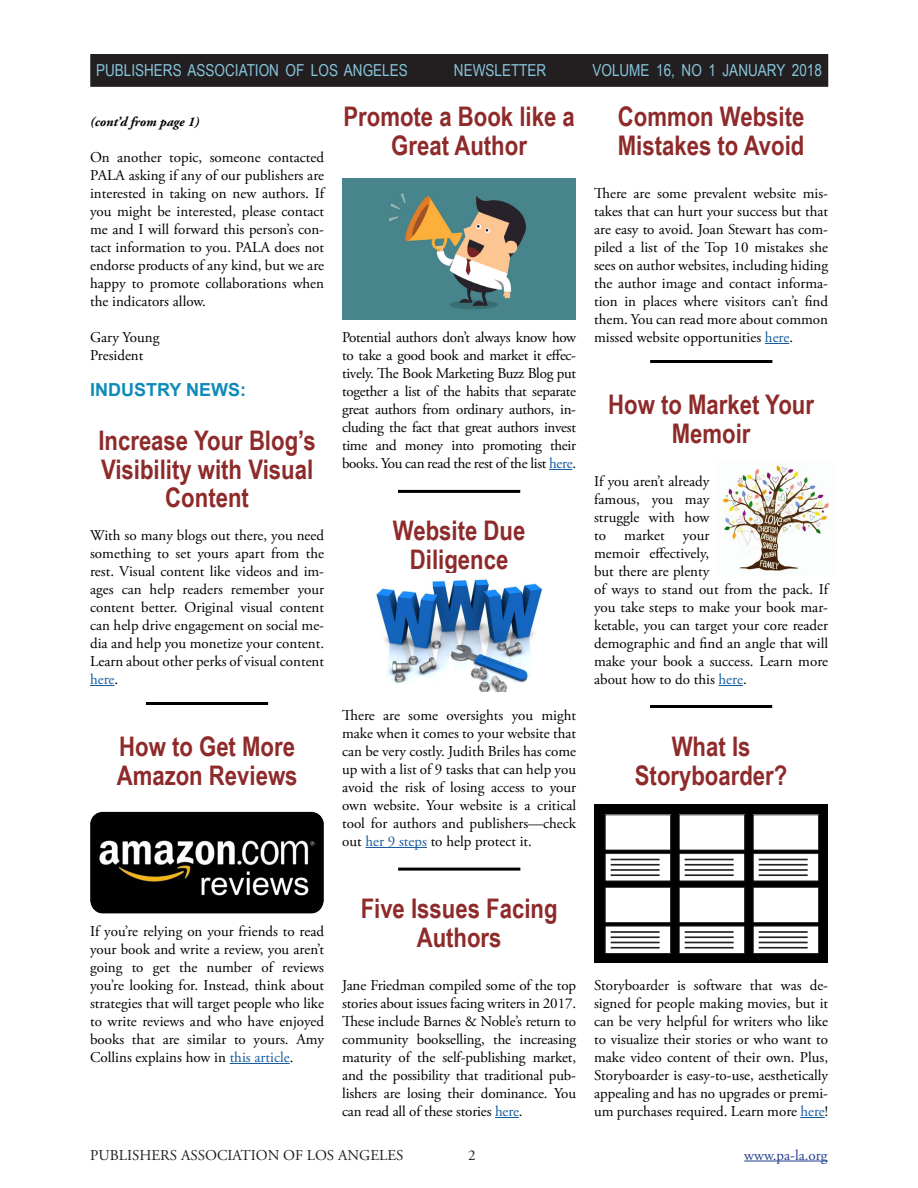
<style>
.page{position:relative;width:918px;height:1188px;background:#fff}
.page>*{position:absolute;margin:0;border:0;box-sizing:border-box;transform-origin:0 0}
.Text_Second_Header{font:700 27px/28.5px "Arial Narrow";color:#8e2a2a;text-align:center}
.Main_Text{font:700 18px "Arial";color:#0e8bb9}
.t1{font:16.5px "Arial Narrow";color:#86c5dc}
.Main_Text-2{font:15px/18px "Adobe Garamond Pro";color:#000;text-align:justify}
.t2{font:15px "Adobe Garamond Pro";color:#231f20}
.t3{font:15px "Adobe Garamond Pro";color:#253f8e}
.Con_t_from_p__X{font:italic 700 13.5px "Adobe Garamond Pro";color:#000}
.s1{color:#175d9e}
</style>
<div class="page">
<div style="left:91px;top:55px;width:737px;height:31px;background:#231f20"></div>
<div style="left:90px;top:54px;width:738px;height:33px;border:2px solid #231f20"></div>
<hr style="left:744px;top:1161px;width:84px;height:1px;background:#253f8e">
<svg style="left:90px;top:685px;width:25px;height:1px"></svg>
<hr style="left:230px;top:1063px;width:60px;height:1px;background:#175d9e">
<svg style="left:549px;top:469px;width:23px;height:1px"></svg>
<hr style="left:365px;top:847px;width:62px;height:1px;background:#175d9e">
<svg style="left:495px;top:1117px;width:24px;height:1px"></svg>
<svg style="left:765px;top:343px;width:24px;height:1px"></svg>
<svg style="left:719px;top:685px;width:24px;height:1px"></svg>
<svg style="left:800px;top:1117px;width:25px;height:1px"></svg>
<img style="left:90px;top:811px;width:234px;height:103px">
<hr style="left:146px;top:702px;width:122px;height:3px;background:#000">
<img style="left:342px;top:179px;width:234px;height:140px">
<img style="left:376px;top:577px;width:167px;height:115px">
<img style="left:722px;top:465px;width:107px;height:106px">
<hr style="left:398px;top:490px;width:122px;height:3px;background:#000">
<hr style="left:398px;top:868px;width:122px;height:3px;background:#000">
<hr style="left:650px;top:360px;width:122px;height:3px;background:#000">
<hr style="left:650px;top:705px;width:122px;height:3px;background:#000">
<div style="left:594px;top:805px;width:234px;height:158px;background:#000"></div>
<div style="left:605px;top:815px;width:66px;height:35px;background:#fff"></div>
<div style="left:605px;top:815px;width:66px;height:35px;border:1px solid #231f20"></div>
<div style="left:605px;top:854px;width:66px;height:27px;background:#fff"></div>
<div style="left:605px;top:853px;width:66px;height:28px;border:1px solid #231f20"></div>
<hr style="left:611px;top:859px;width:49px;height:1px;background:#231f20">
<hr style="left:611px;top:864px;width:49px;height:2px;background:#231f20">
<hr style="left:611px;top:869px;width:49px;height:2px;background:#231f20">
<hr style="left:611px;top:874px;width:49px;height:2px;background:#231f20">
<div style="left:679px;top:815px;width:66px;height:35px;background:#fff"></div>
<div style="left:679px;top:815px;width:66px;height:35px;border:1px solid #231f20"></div>
<div style="left:679px;top:854px;width:66px;height:27px;background:#fff"></div>
<div style="left:679px;top:853px;width:66px;height:28px;border:1px solid #231f20"></div>
<hr style="left:685px;top:859px;width:49px;height:1px;background:#231f20">
<hr style="left:685px;top:864px;width:49px;height:2px;background:#231f20">
<hr style="left:685px;top:869px;width:49px;height:2px;background:#231f20">
<hr style="left:685px;top:874px;width:49px;height:2px;background:#231f20">
<div style="left:753px;top:815px;width:66px;height:35px;background:#fff"></div>
<div style="left:753px;top:815px;width:66px;height:35px;border:1px solid #231f20"></div>
<div style="left:753px;top:854px;width:66px;height:27px;background:#fff"></div>
<div style="left:753px;top:853px;width:66px;height:28px;border:1px solid #231f20"></div>
<hr style="left:759px;top:859px;width:49px;height:1px;background:#231f20">
<hr style="left:759px;top:864px;width:49px;height:2px;background:#231f20">
<hr style="left:759px;top:869px;width:49px;height:2px;background:#231f20">
<hr style="left:759px;top:874px;width:49px;height:2px;background:#231f20">
<div style="left:605px;top:887px;width:66px;height:36px;background:#fff"></div>
<div style="left:605px;top:887px;width:66px;height:36px;border:1px solid #231f20"></div>
<svg style="left:607px;top:928px;width:62px;height:24px"></svg>
<div style="left:605px;top:926px;width:66px;height:28px;border:1px solid #231f20"></div>
<hr style="left:611px;top:931px;width:49px;height:2px;background:#231f20">
<hr style="left:611px;top:936px;width:49px;height:2px;background:#231f20">
<hr style="left:611px;top:942px;width:49px;height:1px;background:#231f20">
<hr style="left:611px;top:947px;width:49px;height:2px;background:#231f20">
<div style="left:679px;top:887px;width:66px;height:36px;background:#fff"></div>
<div style="left:679px;top:887px;width:66px;height:36px;border:1px solid #231f20"></div>
<svg style="left:681px;top:928px;width:62px;height:24px"></svg>
<div style="left:679px;top:926px;width:66px;height:28px;border:1px solid #231f20"></div>
<hr style="left:685px;top:931px;width:49px;height:2px;background:#231f20">
<hr style="left:685px;top:936px;width:49px;height:2px;background:#231f20">
<hr style="left:685px;top:942px;width:49px;height:1px;background:#231f20">
<hr style="left:685px;top:947px;width:49px;height:2px;background:#231f20">
<div style="left:753px;top:887px;width:66px;height:36px;background:#fff"></div>
<div style="left:753px;top:887px;width:66px;height:36px;border:1px solid #231f20"></div>
<svg style="left:755px;top:928px;width:62px;height:24px"></svg>
<div style="left:753px;top:926px;width:66px;height:28px;border:1px solid #231f20"></div>
<hr style="left:759px;top:931px;width:49px;height:2px;background:#231f20">
<hr style="left:759px;top:936px;width:49px;height:2px;background:#231f20">
<hr style="left:759px;top:942px;width:49px;height:1px;background:#231f20">
<hr style="left:759px;top:947px;width:49px;height:2px;background:#231f20">
<p class="t1" style="left:96px;top:59px;width:313px">PUBLISHERS ASSOCIATION OF LOS ANGELES</p>
<p class="t1" style="left:454px;top:59px;width:94px">NEWSLETTER</p>
<p class="t1" style="left:592px;top:59px;width:231px">VOLUME 16, NO 1 JANUARY 2018</p>
<p class="Con_t_from_p__X" style="left:90px;top:114px;width:111px">(cont’d from page 1)</p>
<p class="Main_Text-2" style="left:90px;top:149px;width:236px">On another topic, someone contacted PALA asking if any of our publishers are interested in taking on new authors. If you might be interested, please contact me and I will forward this person’s con&shy;tact information to you. PALA does not endorse products of any kind, but we are happy to promote collaborations when the indicators allow.</p>
<p class="Main_Text-2" style="left:90px;top:329px;width:71px">Gary Young<br>President</p>
<p class="Main_Text" style="left:90px;top:378px;width:158px">INDUSTRY NEWS:</p>
<p class="Text_Second_Header" style="left:98px;top:425px;width:219px">Increase Your Blog’s<br>Visibility with Visual<br>Content</p>
<p class="Main_Text-2" style="left:90px;top:527px;width:236px">With so many blogs out there, you need something to set yours apart from the rest. Visual content like videos and im&shy;ages can help readers remember your content better. Original visual content can help drive engagement on social me&shy;dia and help you monetize your content.<br>Learn about other perks of visual content <span class="s1">here</span>.</p>
<p class="Text_Second_Header" style="left:117px;top:731px;width:182px;text-align:left">How to Get More<br>Amazon Reviews</p>
<p class="Text_Second_Header" style="left:343px;top:101px;width:233px">Promote a Book like a<br>Great Author</p>
<p class="Main_Text-2" style="left:342px;top:329px;width:236px">Potential authors don’t always know how to take a good book and market it effec&shy;tively. The Book Marketing Buzz Blog put together a list of the habits that separate great authors from ordinary authors, in&shy;cluding the fact that great authors invest time and money into promoting their books. You can read the rest of the list <span class="s1">here</span>.</p>
<p class="Text_Second_Header" style="left:393px;top:515px;width:134px">Website Due<br>Diligence</p>
<p class="Main_Text-2" style="left:342px;top:707px;width:236px">There are some oversights you might make when it comes to your website that can be very costly. Judith Briles has come up with a list of 9 tasks that can help you avoid the risk of losing access to your own website. Your website is a critical tool for authors and publishers—check out <span class="s1">her 9 steps</span> to help protect it.</p>
<p class="Text_Second_Header" style="left:618px;top:101px;width:188px;text-align:left">Common Website<br>Mistakes to Avoid</p>
<p class="Main_Text-2" style="left:594px;top:185px;width:236px">There are some prevalent website mis&shy;takes that can hurt your success but that are easy to avoid. Joan Stewart has com&shy;piled a list of the Top 10 mistakes she sees on author websites, including hiding the author image and contact informa&shy;tion in places where visitors can’t find them. You can read more about common missed website opportunities <span class="s1">here</span>.</p>
<p class="Text_Second_Header" style="left:608px;top:389px;width:207px">How to Market Your<br>Memoir</p>
<p class="Main_Text-2" style="left:594px;top:473px;width:236px;text-align:left">If you aren’t already<br>famous, you may<br>struggle with how<br>to market your<br>memoir effectively,<br>but there are plenty<br>of ways to stand out from the pack. If you take steps to make your book mar&shy;ketable, you can target your core reader demographic and find an angle that will make your book a success. Learn more about how to do this <span class="s1">here</span>.</p>
<p class="Text_Second_Header" style="left:635px;top:731px;width:154px">What Is<br>Storyboarder?</p>
<p class="Main_Text-2" style="left:90px;top:923px;width:236px">If you’re relying on your friends to read your book and write a review, you aren’t going to get the number of reviews you’re looking for. Instead, think about strategies that will target people who like to write reviews and who have enjoyed books that are similar to yours. Amy Collins explains how in <span class="s1">this article</span>.</p>
<p class="Text_Second_Header" style="left:361px;top:893px;width:198px">Five Issues Facing<br>Authors</p>
<p class="Main_Text-2" style="left:342px;top:977px;width:236px">Jane Friedman compiled some of the top stories about issues facing writers in 2017.<br>These include Barnes &amp; Noble’s return to community bookselling, the increasing maturity of the self-publishing market, and the possibility that traditional pub&shy;lishers are losing their dominance. You can read all of these stories <span class="s1">here</span>.</p>
<p class="Main_Text-2" style="left:594px;top:977px;width:236px">Storyboarder is software that was de&shy;signed for people making movies, but it can be very helpful for writers who like to visualize their stories or who want to make video content of their own. Plus, Storyboarder is easy-to-use, aesthetically appealing and has no upgrades or premi&shy;um purchases required. Learn more <span class="s1">here</span>!</p>
<p class="t2" style="left:90px;top:1146px;width:315px">PUBLISHERS ASSOCIATION OF LOS ANGELES</p>
<p class="t2" style="left:468px;top:1146px;width:9px">2</p>
<p class="t3" style="left:744px;top:1146px;width:85px">www.pa-la.org</p>
</div>
